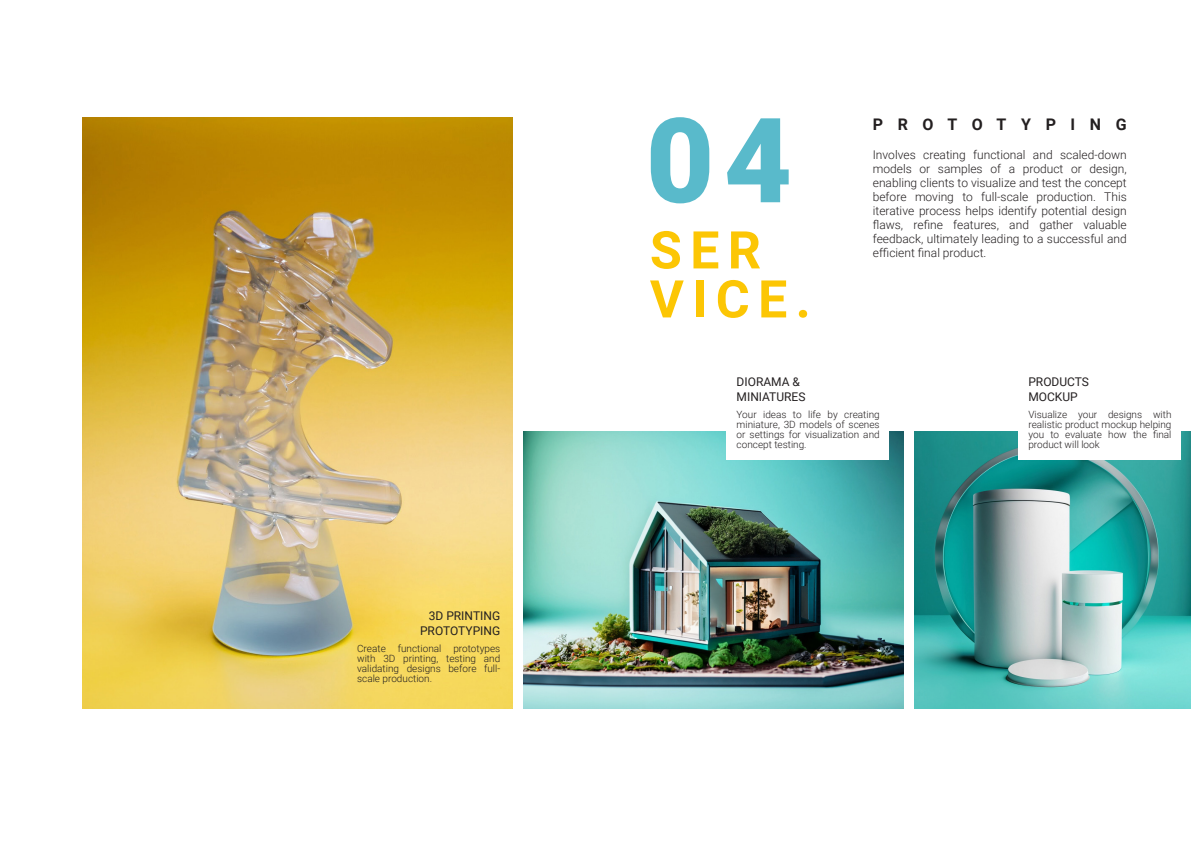
<style>
.page{position:relative;width:1191px;height:842px;background:#fff}
.page>*{position:absolute;margin:0;border:0;box-sizing:border-box;transform-origin:0 0}
.t1{font:900 118px "Roboto";color:#59bacb}
.t2{font:700 52px "Roboto";letter-spacing:.16em;color:#fcc604}
.t3{font:700 16px "Roboto";letter-spacing:.91em;color:#231f20}
.t4{font:300 12px/14px "Roboto";color:#231f20;text-align:justify}
.t5{font:12px "Roboto";color:#231f20}
.t6{font:300 10px/10px "Roboto";color:#231f20;text-align:justify}
</style>
<div class="page">
<img style="left:83px;top:118px;width:429px;height:590px">
<img style="left:523px;top:432px;width:380px;height:276px">
<img style="left:914px;top:432px;width:277px;height:276px">
<div style="left:726px;top:363px;width:162px;height:97px;background:#fff"></div>
<div style="left:1018px;top:363px;width:162px;height:97px;background:#fff"></div>
<p class="t5" style="left:429px;top:608px;width:73px">3D PRINTING</p>
<p class="t5" style="left:420px;top:622px;width:82px">PROTOTYPING</p>
<p class="t6" style="left:357px;top:643px;width:145px">Create functional prototypes with 3D printing, testing and validating designs before full&shy;scale production.</p>
<p class="t1" style="left:646px;top:78px;width:148px">04</p>
<p class="t3" style="left:872px;top:113px;width:255px">PROTOTYPING</p>
<p class="t4" style="left:872px;top:148px;width:255px">Involves creating functional and scaled-down models or samples of a product or design, enabling clients to visualize and test the concept before moving to full-scale production. This iterative process helps identify potential design flaws, refine features, and gather valuable feedback, ultimately leading to a successful and efficient final product.</p>
<p class="t2" style="left:650px;top:213px;width:113px">SER</p>
<p class="t2" style="left:650px;top:262px;width:162px">VICE.</p>
<p class="t5" style="left:736px;top:374px;width:65px">DIORAMA &amp;</p>
<p class="t5" style="left:736px;top:388px;width:70px">MINIATURES</p>
<p class="t5" style="left:1028px;top:374px;width:62px">PRODUCTS</p>
<p class="t5" style="left:1028px;top:388px;width:51px">MOCKUP</p>
<p class="t6" style="left:736px;top:409px;width:145px">Your ideas to life by creating miniature, 3D models of scenes or settings for visualization and concept testing.</p>
<p class="t6" style="left:1028px;top:409px;width:145px">Visualize your designs with realistic product mockup helping you to evaluate how the final product will look</p>
</div>
